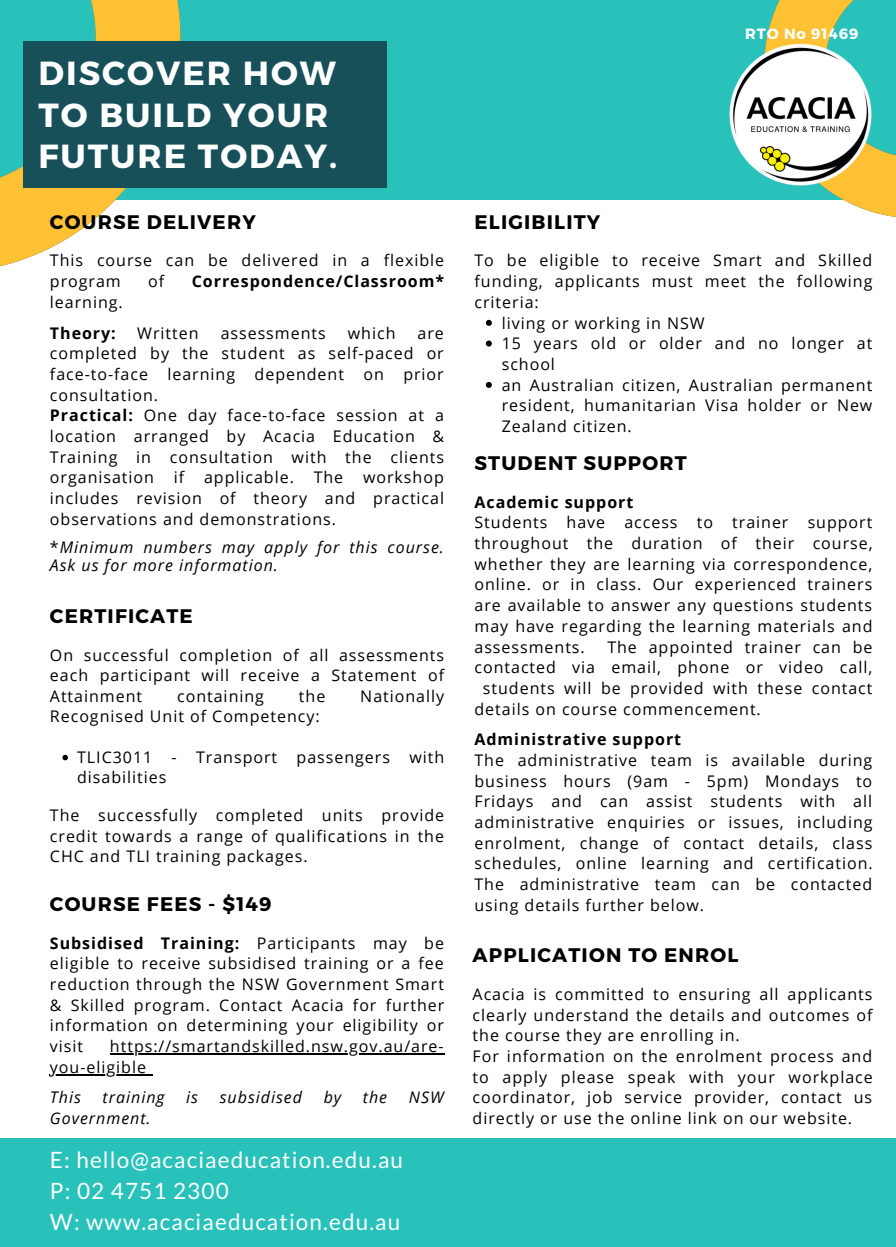
<style>
.page{position:relative;width:896px;height:1247px;background:#fff}
.page>*{position:absolute;margin:0;border:0;box-sizing:border-box;transform-origin:0 0}
.t1{font:700 33.4px/41.6px "Montserrat";letter-spacing:.06em;color:#fff}
.t2{font:22.6px "Lato";letter-spacing:.05em;color:#fff}
.t3{font:700 19.6px "Montserrat";letter-spacing:.06em;color:#000}
.t4{font:16px/20.6px "Open Sans";letter-spacing:.06em;color:#000;text-align:justify}
.t5{font:italic 16px/17.4px "Open Sans";letter-spacing:.06em;color:#000}
.t6{font:700 16px "Open Sans";letter-spacing:.06em;color:#000}
.t7{font:700 14.8px "Montserrat";letter-spacing:.06em;color:#fff}
.s1{font-weight:700}
.s2{font-style:normal}
</style>
<div class="page">
<div style="left:0;top:0;width:896px;height:200px;background:#28c2bb"></div>
<svg style="left:0;top:0;width:267px;height:267px"></svg>
<div style="left:23px;top:42px;width:363px;height:146px;background:#175059"></div>
<svg style="left:765px;top:0;width:131px;height:217px"></svg>
<div style="left:0;top:1138px;width:896px;height:108px;background:#28c2bb"></div>
<img style="left:727px;top:42px;width:146px;height:146px;border-radius:50%">
<svg style="left:62px;top:755px;width:6px;height:5px"></svg>
<hr style="left:110px;top:1053px;width:334px;height:1px;background:#000">
<hr style="left:50px;top:1074px;width:97px;height:1px;background:#000">
<svg style="left:486px;top:320px;width:6px;height:6px"></svg>
<svg style="left:486px;top:340px;width:6px;height:6px"></svg>
<svg style="left:486px;top:382px;width:6px;height:6px"></svg>
<p class="t1" style="left:38px;top:50px;width:300px">DISCOVER HOW<br>TO BUILD YOUR<br>FUTURE TODAY.</p>
<p class="t3" style="left:50px;top:209px;width:207px">COURSE DELIVERY</p>
<p class="t4" style="left:50px;top:250px;width:396px">This course can be delivered in a flexible program</p>
<p class="t4" style="left:148px;top:271px;width:18px">of</p>
<p class="t6" style="left:192px;top:270px;width:254px">Correspondence/Classroom*</p>
<p class="t4" style="left:50px;top:291px;width:74px">learning.</p>
<p class="t6" style="left:50px;top:321px;width:67px">Theory:</p>
<p class="t4" style="left:137px;top:322px;width:63px">Written</p>
<p class="t4" style="left:221px;top:322px;width:107px">assessments</p>
<p class="t4" style="left:348px;top:322px;width:49px">which</p>
<p class="t4" style="left:50px;top:322px;width:395px;text-indent:367px">are completed by the student as self-paced or face-to-face learning dependent on prior consultation.</p>
<p class="t4" style="left:50px;top:405px;width:396px"><span class="s1">Practical:</span> One day face-to-face session at a location arranged by Acacia Education &amp; Training in consultation with the clients organisation if applicable. The workshop includes revision of theory and practical observations and demonstrations.</p>
<p class="t5" style="left:50px;top:538px;width:395px"><span class="s2">*</span>Minimum numbers may apply for this course.<br>Ask us for more information.</p>
<p class="t3" style="left:50px;top:603px;width:144px">CERTIFICATE</p>
<p class="t4" style="left:50px;top:644px;width:395px">On successful completion of all assessments each participant will receive a Statement of Attainment</p>
<p class="t4" style="left:177px;top:685px;width:88px">containing</p>
<p class="t4" style="left:299px;top:685px;width:28px">the</p>
<p class="t4" style="left:360px;top:685px;width:85px">Nationally</p>
<p class="t4" style="left:50px;top:705px;width:271px">Recognised Unit of Competency:</p>
<p class="t4" style="left:77px;top:746px;width:368px">TLIC3011 - Transport passengers with disabilities</p>
<p class="t4" style="left:50px;top:805px;width:395px">The successfully completed units provide credit towards a range of qualifications in the CHC and TLI training packages.</p>
<p class="t3" style="left:50px;top:891px;width:223px">COURSE FEES - $149</p>
<p class="t4" style="left:50px;top:932px;width:396px"><span class="s1">Subsidised Training:</span> Participants may be eligible to receive subsidised training or a fee reduction through the NSW Government Smart &amp; Skilled program. Contact Acacia for further information on determining your eligibility or visit</p>
<p class="t4" style="left:50px;top:1035px;width:395px;text-indent:60px">https://smartandskilled.nsw.gov.au/are&shy;you-eligible</p>
<p class="t5" style="left:50px;top:1088px;width:33px">This</p>
<p class="t5" style="left:103px;top:1088px;width:63px">training</p>
<p class="t5" style="left:186px;top:1088px;width:13px">is</p>
<p class="t5" style="left:220px;top:1088px;width:84px">subsidised</p>
<p class="t5" style="left:324px;top:1088px;width:19px">by</p>
<p class="t5" style="left:363px;top:1088px;width:26px">the</p>
<p class="t5" style="left:409px;top:1088px;width:36px">NSW</p>
<p class="t5" style="left:50px;top:1109px;width:102px">Government.</p>
<p class="t2" style="left:50px;top:1145px;width:354px">E: hello@acaciaeducation.edu.au</p>
<p class="t2" style="left:50px;top:1177px;width:180px">P: 02 4751 2300</p>
<p class="t2" style="left:50px;top:1208px;width:352px">W: www.acaciaeducation.edu.au</p>
<p class="t3" style="left:474px;top:209px;width:127px">ELIGIBILITY</p>
<p class="t7" style="left:745px;top:24px;width:115px">RTO No 91469</p>
<p class="t4" style="left:474px;top:250px;width:399px">To be eligible to receive Smart and Skilled funding, applicants must meet the following criteria:</p>
<p class="t4" style="left:501px;top:312px;width:204px">living or working in NSW</p>
<p class="t4" style="left:501px;top:333px;width:372px">15 years old or older and no longer at school</p>
<p class="t4" style="left:501px;top:374px;width:372px">an Australian citizen, Australian permanent resident, humanitarian Visa holder or New Zealand citizen.</p>
<p class="t3" style="left:474px;top:450px;width:214px">STUDENT SUPPORT</p>
<p class="t6" style="left:474px;top:490px;width:160px">Academic support</p>
<p class="t4" style="left:474px;top:512px;width:399px">Students have access to trainer support throughout the duration of their course, whether they are learning via correspondence, online. or in class. Our experienced trainers are available to answer any questions students may have regarding the learning materials and assessments.</p>
<p class="t4" style="left:607px;top:636px;width:267px">The appointed trainer can be</p>
<p class="t4" style="left:474px;top:656px;width:399px">contacted via email, phone or video call,</p>
<p class="t4" style="left:483px;top:677px;width:391px">students will be provided with these contact</p>
<p class="t4" style="left:474px;top:698px;width:288px">details on course commencement.</p>
<p class="t6" style="left:474px;top:728px;width:208px">Administrative support</p>
<p class="t4" style="left:474px;top:749px;width:400px">The administrative team is available during business hours (9am - 5pm) Mondays to Fridays and can assist students with all administrative enquiries or issues, including enrolment, change of contact details, class schedules, online learning and certification.<br>The administrative team can be contacted using details further below.</p>
<p class="t3" style="left:472px;top:942px;width:267px">APPLICATION TO ENROL</p>
<p class="t4" style="left:472px;top:983px;width:401px">Acacia is committed to ensuring all applicants clearly understand the details and outcomes of the course they are enrolling in.</p>
<p class="t4" style="left:472px;top:1045px;width:401px">For information on the enrolment process and to apply please speak with your workplace coordinator, job service provider, contact us directly or use the online link on our website.</p>
</div>
